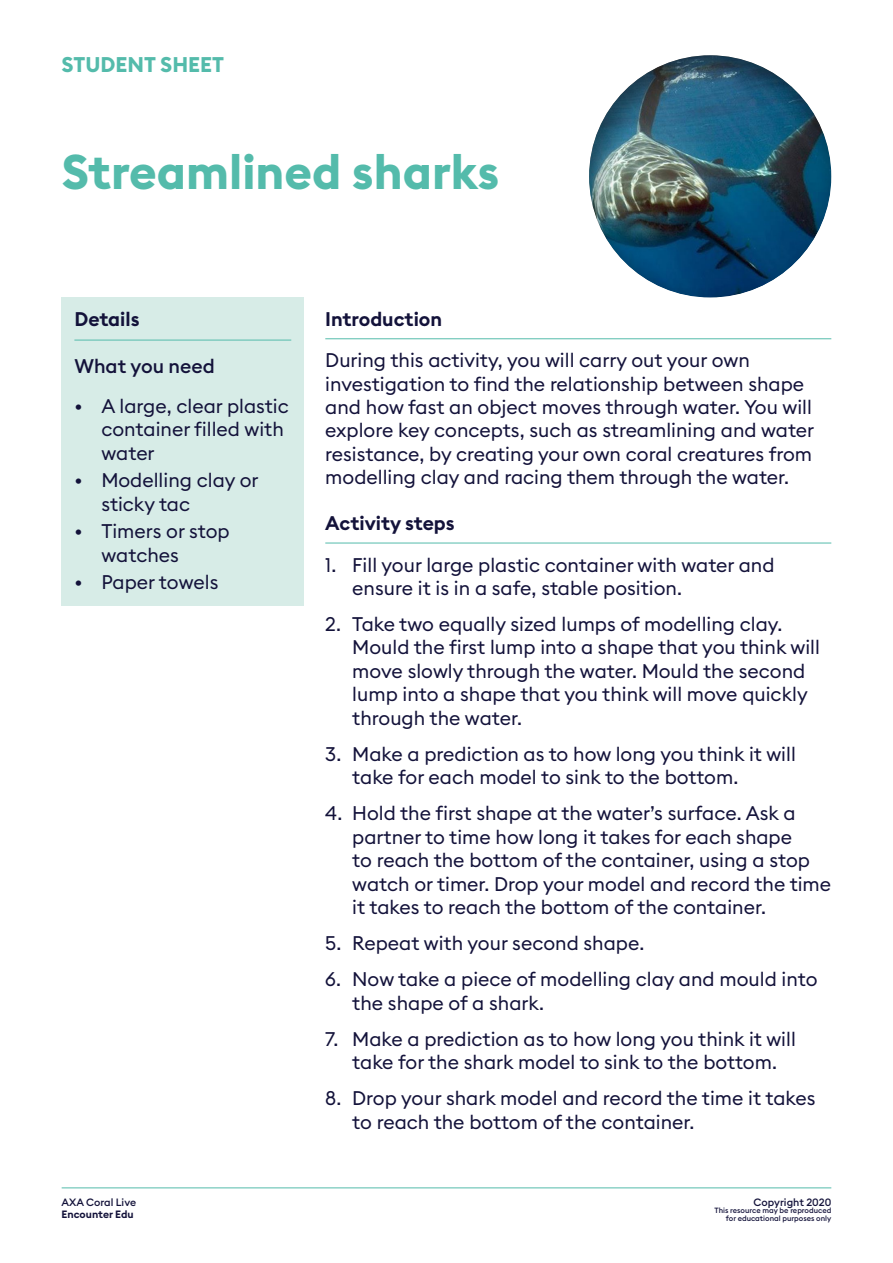
<style>
.page{position:relative;width:893px;height:1263px;background:#fff}
.page>*{position:absolute;margin:0;border:0;box-sizing:border-box;transform-origin:0 0}
.t1{font:700 48px "Euclid Square";color:#54bbab}
.t2{font:700 21px "Euclid Square";color:#54bbab}
.t3{font:19.5px/23.4px "Euclid Square";color:#13123a}
.t4{font:600 19.5px "Euclid Square";color:#13123a}
.t5{font:500 19.5px "Euclid Square";color:#13123a}
.t6{font:500 10.5px "Euclid Square";color:#13123a}
.t7{font:600 10.5px "Euclid Square";color:#13123a}
.t8{font:500 7.5px/7.5px "Euclid Square";color:#13123a;text-align:right}
</style>
<div class="page">
<hr style="left:62px;top:1187px;width:769px;height:1px;background:#54bbab">
<div style="left:62px;top:298px;width:242px;height:308px;background:#d7ece7"></div>
<hr style="left:74px;top:340px;width:217px;height:1px;background:#54bbab">
<div style="left:588px;top:53px;width:243px;height:246px;background:#000;opacity:.5"></div>
<hr style="left:325px;top:338px;width:506px;height:1px;background:#54bbab">
<hr style="left:325px;top:543px;width:506px;height:1px;background:#54bbab">
<p class="t2" style="left:62px;top:51px;width:164px">STUDENT SHEET</p>
<h1 class="t1" style="left:62px;top:142px;width:439px">Streamlined sharks</h1>
<p class="t4" style="left:74px;top:307px;width:67px">Details</p>
<p class="t5" style="left:74px;top:353px;width:142px">What you need</p>
<p class="t3" style="left:101px;top:394px;width:189px;text-indent:-27px">• A large, clear plastic container filled with water</p>
<p class="t3" style="left:101px;top:468px;width:159px;text-indent:-27px">• Modelling clay or sticky tac</p>
<p class="t3" style="left:101px;top:519px;width:130px;text-indent:-27px">• Timers or stop watches</p>
<p class="t3" style="left:74px;top:570px;width:145px">• Paper towels</p>
<p class="t6" style="left:62px;top:1195px;width:76px">AXA Coral Live</p>
<p class="t7" style="left:62px;top:1208px;width:73px">Encounter Edu</p>
<p class="t4" style="left:325px;top:307px;width:118px">Introduction</p>
<p class="t3" style="left:325px;top:348px;width:490px">During this activity, you will carry out your own investigation to find the relationship between shape and how fast an object moves through water. You will explore key concepts, such as streamlining and water resistance, by creating your own coral creatures from modelling clay and racing them through the water.</p>
<p class="t4" style="left:325px;top:511px;width:131px">Activity steps</p>
<p class="t3" style="left:352px;top:553px;width:424px;text-indent:-27px">1. Fill your large plastic container with water and ensure it is in a safe, stable position.</p>
<p class="t3" style="left:352px;top:612px;width:469px;text-indent:-27px">2. Take two equally sized lumps of modelling clay.<br>Mould the first lump into a shape that you think will move slowly through the water. Mould the second lump into a shape that you think will move quickly through the water.</p>
<p class="t3" style="left:352px;top:742px;width:445px;text-indent:-27px">3. Make a prediction as to how long you think it will take for each model to sink to the bottom.</p>
<p class="t3" style="left:352px;top:802px;width:480px;text-indent:-27px">4. Hold the first shape at the water’s surface. Ask a partner to time how long it takes for each shape<br>to reach the bottom of the container, using a stop watch or timer. Drop your model and record the time it takes to reach the bottom of the container.</p>
<p class="t3" style="left:325px;top:931px;width:321px">5. Repeat with your second shape.</p>
<p class="t3" style="left:352px;top:967px;width:467px;text-indent:-27px">6. Now take a piece of modelling clay and mould into the shape of a shark.</p>
<p class="t3" style="left:325px;top:1027px;width:472px;text-align:center">7. Make a prediction as to how long you think it will take for the shark model to sink to the bottom.</p>
<p class="t3" style="left:352px;top:1087px;width:465px;text-indent:-27px">8. Drop your shark model and record the time it takes to reach the bottom of the container.</p>
<p class="t6" style="left:754px;top:1195px;width:79px">Copyright 2020</p>
<p class="t8" style="left:714px;top:1207px;width:118px">This resource may be reproduced for educational purposes only</p>
</div>
